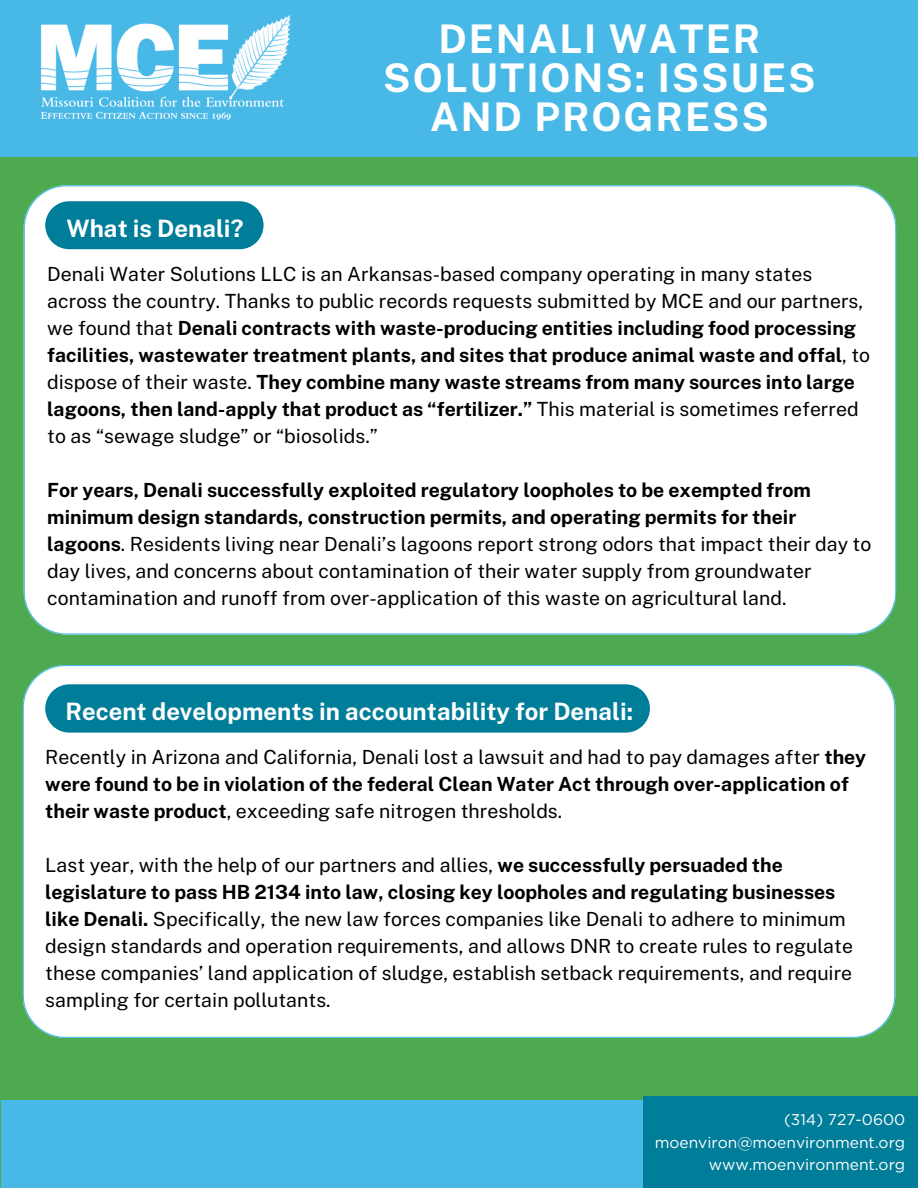
<style>
.page{position:relative;width:918px;height:1188px;background:#4daa50}
.page>*{position:absolute;margin:0;border:0;box-sizing:border-box;transform-origin:0 0}
.t1{font:700 39.45px/39.2px "Public Sans";letter-spacing:.05em;color:#fff;text-align:center}
.t2{font:700 24px "Public Sans";color:#fff}
.t3{font:19.5px/27px "Public Sans";color:#000}
.t4{font:15.6px "Gotham";color:#fff}
.s1{font-weight:700}
</style>
<div class="page">
<div style="left:0;top:0;width:918px;height:157px;background:#48b8e7"></div>
<img style="left:40px;top:14px;width:251px;height:107px">
<div style="left:24px;top:185px;width:872px;height:449px;background:#fff"></div>
<svg style="left:45px;top:201px;width:219px;height:48px;background:#0d849e"></svg>
<div style="left:23px;top:665px;width:872px;height:373px;background:#fff"></div>
<div style="left:45px;top:684px;width:605px;height:49px;background:#007d99"></div>
<div style="left:1px;top:1100px;width:917px;height:88px;background:#48b8e7"></div>
<div style="left:643px;top:1096px;width:275px;height:92px;background:#007d99"></div>
<p class="t1" style="left:383px;top:19px;width:434px">DENALI WATER<br>SOLUTIONS: ISSUES<br>AND PROGRESS</p>
<h1 class="t2" style="left:66px;top:214px;width:178px">What is Denali?</h1>
<h2 class="t3" style="left:47px;top:260px;width:824px">Denali Water Solutions LLC is an Arkansas-based company operating in many states across the country. Thanks to public records requests submitted by MCE and our partners, we found that <span class="s1">Denali contracts with waste-producing entities including food processing facilities, wastewater treatment plants, and sites that produce animal waste and offal</span>, to dispose of their waste. <span class="s1">They combine many waste streams from many sources into large lagoons, then land-apply that product as “fertilizer.”</span> This material is sometimes referred to as “sewage sludge” or “biosolids.”</h2>
<h3 class="t3" style="left:47px;top:476px;width:826px"><span class="s1">For years, Denali successfully exploited regulatory loopholes to be exempted from minimum design standards, construction permits, and operating permits for their lagoons</span>. Residents living near Denali’s lagoons report strong odors that impact their day to day lives, and concerns about contamination of their water supply from groundwater contamination and runoff from over-application of this waste on agricultural land.</h3>
<h3 class="t2" style="left:65px;top:697px;width:569px">Recent developments in accountability for Denali:</h3>
<h2 class="t3" style="left:45px;top:744px;width:823px">Recently in Arizona and California, Denali lost a lawsuit and had to pay damages after <span class="s1">they were found to be in violation of the federal Clean Water Act through over-application of their waste product</span>, exceeding safe nitrogen thresholds.</h2>
<h3 class="t3" style="left:45px;top:852px;width:809px">Last year, with the help of our partners and allies, <span class="s1">we successfully persuaded the legislature to pass HB 2134 into law, closing key loopholes and regulating businesses like Denali.</span> Specifically, the new law forces companies like Denali to adhere to minimum design standards and operation requirements, and allows DNR to create rules to regulate these companies’ land application of sludge, establish setback requirements, and require sampling for certain pollutants.</h3>
<h3 class="t4" style="left:784px;top:1110px;width:123px">(314) 727-0600</h3>
<p class="t4" style="left:655px;top:1133px;width:252px">moenviron@moenvironment.org</p>
<p class="t4" style="left:709px;top:1155px;width:198px">www.moenvironment.org</p>
</div>
